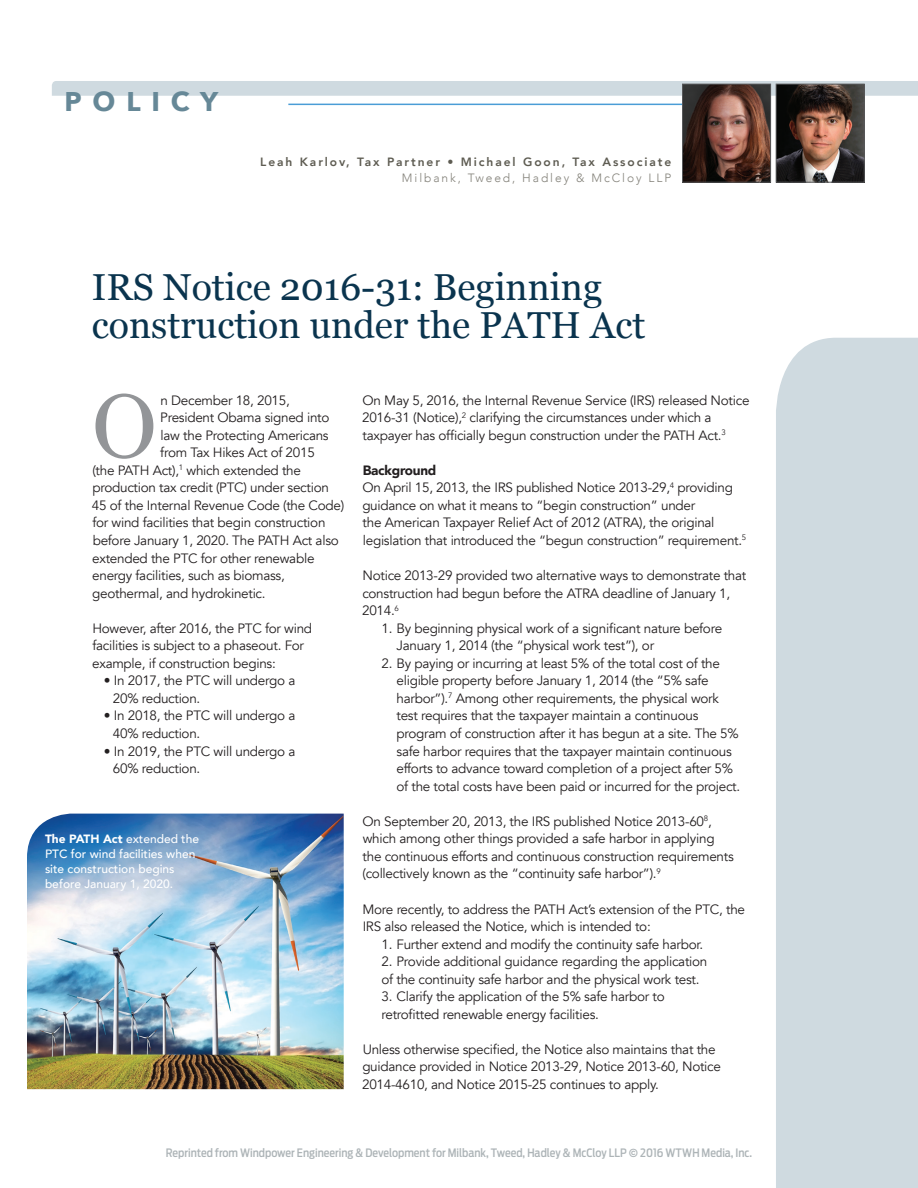
<style>
.page{position:relative;width:918px;height:1188px;background:#fff}
.page>*{position:absolute;margin:0;border:0;box-sizing:border-box;transform-origin:0 0}
.t1{font:86.4px "Century Schoolbook";color:#939598}
.t2{font:37.5px/38.1px "Georgia";color:#0a344e}
.t3{font:700 27px "Avenir Next";letter-spacing:.4em;color:#668897}
.t4{font:13.5px/17.5px "Avenir";letter-spacing:-.02em;color:#231f20}
.t5{font:900 13.5px "Avenir";letter-spacing:-.02em;color:#231f20}
.body_copy{font:500 12px/15px "Avenir";color:#fff}
.t6{font:800 12px "Avenir";letter-spacing:.16em;color:#5e5c52}
.t7{font:300 12px "Avenir";letter-spacing:.16em;color:#838179}
.t8{font:500 11.55px "Antenna Cond";color:#adb4b7}
.s1{font-weight:900}
.s2{font-family:"Museo Sans 700";font-weight:400}
</style>
<div class="page">
<img style="left:27px;top:814px;width:317px;height:275px">
<div style="left:776px;top:338px;width:142px;height:850px;background:#cfdae0"></div>
<svg style="left:52px;top:81px;width:866px;height:15px;background:#ced9df"></svg>
<hr style="left:288px;top:104px;width:441px;height:1px;background:#4a9dd6">
<img style="left:684px;top:86px;width:85px;height:94px">
<div style="left:682px;top:84px;width:89px;height:98px;border:1px solid #57585a"></div>
<img style="left:778px;top:86px;width:84px;height:94px">
<div style="left:776px;top:84px;width:88px;height:98px;border:1px solid #57585a"></div>
<p class="t3" style="left:64px;top:78px;width:155px">POLICY</p>
<p class="t6" style="left:260px;top:152px;width:413px">Leah Karlov, Tax Partner • Michael Goon, Tax Associate</p>
<p class="t7" style="left:402px;top:171px;width:271px">Milbank, Tweed, Hadley &amp; McCloy LLP</p>
<p class="t2" style="left:92px;top:266px;width:555px">IRS Notice 2016-31: Beginning construction under the PATH Act</p>
<p class="t1" style="left:91px;top:372px;width:69px">O</p>
<p class="t4" style="left:160px;top:391px;width:131px">n December 18, 2015,</p>
<p class="t4" style="left:160px;top:409px;width:171px">President Obama signed into</p>
<p class="t4" style="left:161px;top:427px;width:170px">law the Protecting Americans</p>
<p class="t4" style="left:160px;top:444px;width:156px">from Tax Hikes Act of 2015</p>
<p class="t4" style="left:92px;top:462px;width:210px">(the PATH Act),<sup>1</sup> which extended the</p>
<p class="t4" style="left:93px;top:479px;width:238px">production tax credit (PTC) under section</p>
<p class="t4" style="left:92px;top:497px;width:254px">45 of the Internal Revenue Code (the Code)</p>
<p class="t4" style="left:92px;top:514px;width:235px">for wind facilities that begin construction</p>
<p class="t4" style="left:93px;top:532px;width:248px">before January 1, 2020. The PATH Act also</p>
<p class="t4" style="left:92px;top:549px;width:224px">extended the PTC for other renewable</p>
<p class="t4" style="left:92px;top:567px;width:194px">energy facilities, such as biomass,</p>
<p class="t4" style="left:92px;top:584px;width:175px">geothermal, and hydrokinetic.</p>
<p class="t4" style="left:92px;top:620px;width:221px">However, after 2016, the PTC for wind facilities is subject to a phaseout. For example, if construction begins:</p>
<p class="t4" style="left:104px;top:672px;width:193px">• In 2017, the PTC will undergo a</p>
<p class="t4" style="left:113px;top:690px;width:89px">20% reduction.</p>
<p class="t4" style="left:104px;top:707px;width:193px">• In 2018, the PTC will undergo a</p>
<p class="t4" style="left:113px;top:725px;width:89px">40% reduction.</p>
<p class="t4" style="left:104px;top:742px;width:193px">• In 2019, the PTC will undergo a</p>
<p class="t4" style="left:113px;top:760px;width:89px">60% reduction.</p>
<p class="body_copy" style="left:45px;top:830px;width:156px"><span class="s1">The PATH Act</span> extended the<br>PTC for wind facilities when site construction begins before January 1, 2020.</p>
<p class="t4" style="left:362px;top:391px;width:389px">On May 5, 2016, the Internal Revenue Service (IRS) released Notice<br>2016-31 (Notice),<sup>2</sup> clarifying the circumstances under which a taxpayer has officially begun construction under the PATH Act.<sup>3</sup></p>
<p class="t5" style="left:363px;top:459px;width:75px">Background</p>
<p class="t4" style="left:362px;top:479px;width:385px">On April 15, 2013, the IRS published Notice 2013-29,<sup>4</sup> providing guidance on what it means to “begin construction” under<br>the American Taxpayer Relief Act of 2012 (ATRA), the original legislation that introduced the “begun construction” requirement.<sup>5</sup></p>
<p class="t4" style="left:362px;top:567px;width:386px">Notice 2013-29 provided two alternative ways to demonstrate that construction had begun before the ATRA deadline of January 1,<br>2014.<sup>6</sup></p>
<p class="t4" style="left:397px;top:620px;width:327px;text-indent:-15px">1. By beginning physical work of a significant nature before<br>January 1, 2014 (the “physical work test”), or</p>
<p class="t4" style="left:382px;top:655px;width:340px">2. By paying or incurring at least 5% of the total cost of the</p>
<p class="t4" style="left:397px;top:672px;width:324px">eligible property before January 1, 2014 (the “5% safe harbor”).<sup>7</sup> Among other requirements, the physical work</p>
<p class="t4" style="left:397px;top:707px;width:303px">test requires that the taxpayer maintain a continuous</p>
<p class="t4" style="left:397px;top:725px;width:345px">program of construction after it has begun at a site. The 5% safe harbor requires that the taxpayer maintain continuous efforts to advance toward completion of a project after 5% of the total costs have been paid or incurred for the project.</p>
<p class="t4" style="left:362px;top:813px;width:373px">On September 20, 2013, the IRS published Notice 2013-60<sup>8</sup>, which among other things provided a safe harbor in applying the continuous efforts and continuous construction requirements (collectively known as the “continuity safe harbor”).<sup>9</sup></p>
<p class="t4" style="left:363px;top:900px;width:384px">More recently, to address the PATH Act’s extension of the PTC, the<br>IRS also released the Notice, which is intended to:</p>
<p class="t4" style="left:382px;top:935px;width:323px">1. Further extend and modify the continuity safe harbor.</p>
<p class="t4" style="left:382px;top:953px;width:327px">2. Provide additional guidance regarding the application of the continuity safe harbor and the physical work test.</p>
<p class="t4" style="left:382px;top:988px;width:285px">3. Clarify the application of the 5% safe harbor to retrofitted renewable energy facilities.</p>
<p class="t4" style="left:362px;top:1041px;width:360px">Unless otherwise specified, the Notice also maintains that the guidance provided in Notice 2013-29, Notice 2013-60, Notice<br>2014-4610, and Notice 2015-25 continues to apply.</p>
<p class="t8" style="left:166px;top:1146px;width:588px">Reprinted from Windpower Engineering &amp; Development for Milbank, Tweed, Hadley &amp; McCloy LLP <span class="s2">©</span> 2016 WTWH Media, Inc.</p>
</div>
